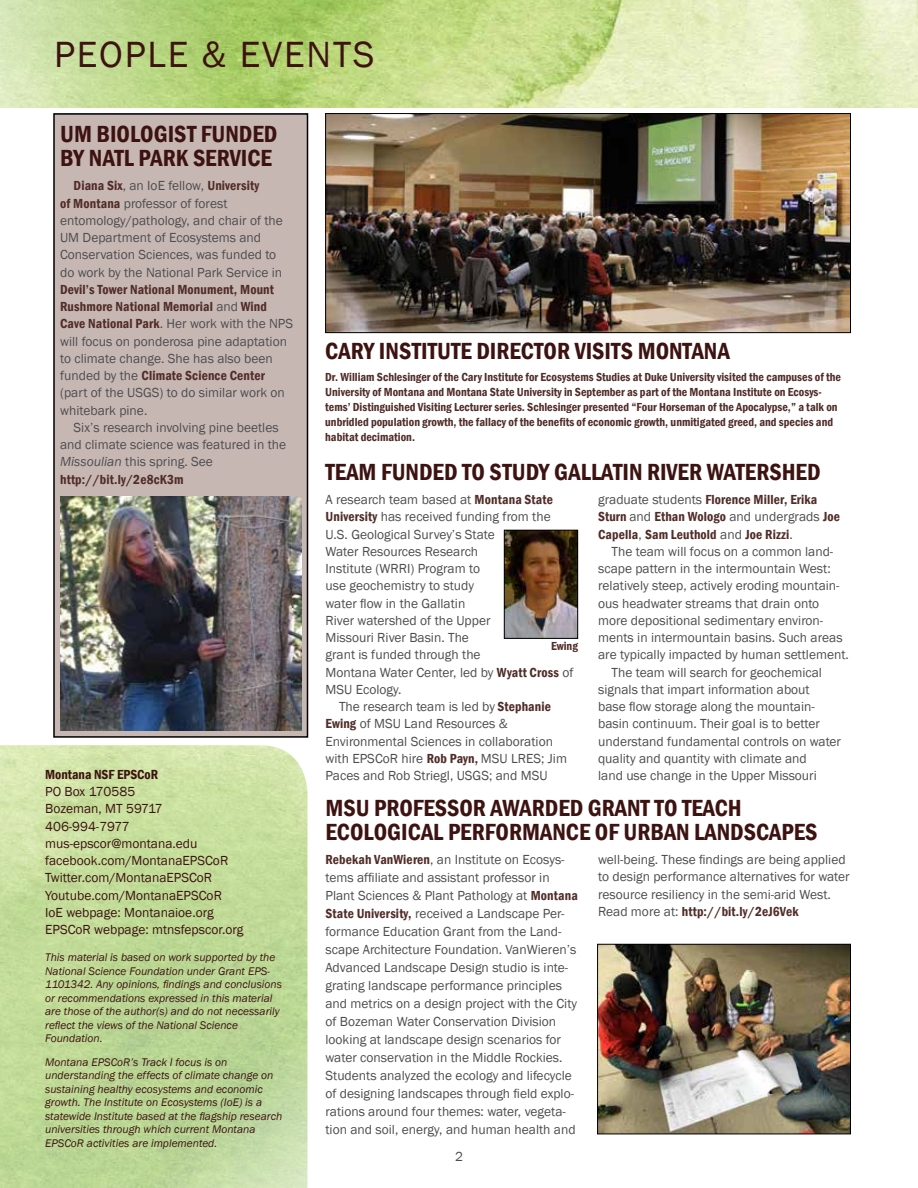
<style>
.page{position:relative;width:918px;height:1188px;background:#fff}
.page>*{position:absolute;margin:0;border:0;box-sizing:border-box;transform-origin:0 0}
.t1{font:37.5px "Franklin Gothic";letter-spacing:.05em;color:#3d1311}
.t2{font:600 condensed 24px/24px "Franklin Gothic";color:#3d1311}
.body_indent{font:13.5px/17.2px "Franklin Gothic";color:#4d4d4f}
.body{font:13.5px/18px "Franklin Gothic";color:#4d4d4f}
.body-2{font:13.5px "Franklin Gothic";color:#3d1311}
.body_indent-2{font:600 condensed 13.5px/17.2px "Franklin Gothic";letter-spacing:.01em;color:#512d29}
.body-3{font:600 condensed 13.5px "Franklin Gothic";color:#3d1311}
.t3{font:600 condensed 12px/15px "Franklin Gothic";color:#512d29}
.body-4{font:italic 11.4px/13.5px "Franklin Gothic";color:#3d1311}
.s1{font-weight:600;font-stretch:condensed;color:#512d29}
.s2{font-style:italic}
.s3{font-weight:400;font-stretch:normal;color:#4d4d4f}
</style>
<div class="page">
<img style="left:0;top:745px;width:308px;height:443px">
<div style="left:54px;top:114px;width:254px;height:623px;background:#c7b7b3"></div>
<div style="left:53px;top:113px;width:255px;height:625px;border:2px solid #000"></div>
<img style="left:327px;top:115px;width:522px;height:216px">
<div style="left:325px;top:113px;width:526px;height:220px;border:1px solid #000"></div>
<img style="left:599px;top:946px;width:250px;height:186px">
<div style="left:597px;top:944px;width:254px;height:190px;border:1px solid #000"></div>
<img style="left:60px;top:497px;width:241px;height:234px">
<img style="left:506px;top:532px;width:70px;height:105px">
<div style="left:504px;top:530px;width:74px;height:109px;border:1px solid #000"></div>
<img style="left:0;top:0;width:918px;height:108px">
<h1 class="t1" style="left:54px;top:31px;width:322px">PEOPLE &amp; EVENTS</h1>
<h2 class="t2" style="left:60px;top:122px;width:219px">UM BIOLOGIST FUNDED<br>BY NATL PARK SERVICE</h2>
<p class="body_indent" style="left:60px;top:177px;width:235px;text-indent:14px"><span class="s1">Diana Six</span>, an IoE fellow, <span class="s1">University<br>of Montana</span> professor of forest entomology/pathology, and chair of the UM Department of Ecosystems and Conservation Sciences, was funded to do work by the National Park Service in <span class="s1">Devil’s Tower National Monument, Mount Rushmore National Memorial</span> and <span class="s1">Wind Cave National Park</span>. Her work with the NPS will focus on ponderosa pine adaptation to climate change. She has also been funded by the <span class="s1">Climate Science Center </span>(part of the USGS) to do similar work on whitebark pine.</p>
<p class="body_indent" style="left:60px;top:419px;width:228px;text-indent:14px">Six’s research involving pine beetles and climate science was featured in the<br><span class="s2">Missoulian</span> this spring. See <span class="s1">http://bit.ly/2e8cK3m</span></p>
<p class="body-3" style="left:45px;top:765px;width:115px">Montana NSF EPSCoR</p>
<p class="body-2" style="left:45px;top:783px;width:92px">PO Box 170585</p>
<p class="body-2" style="left:45px;top:801px;width:119px">Bozeman, MT 59717</p>
<p class="body-2" style="left:45px;top:818px;width:86px">406-994-7977</p>
<p class="body-2" style="left:45px;top:835px;width:154px">mus-epscor@montana.edu</p>
<p class="body-2" style="left:45px;top:852px;width:185px">facebook.com/MontanaEPSCoR</p>
<p class="body-2" style="left:45px;top:870px;width:169px">Twitter.com/MontanaEPSCoR</p>
<p class="body-2" style="left:45px;top:887px;width:178px">Youtube.com/MontanaEPSCoR</p>
<p class="body-2" style="left:45px;top:904px;width:170px">IoE webpage: Montanaioe.org</p>
<p class="body-2" style="left:45px;top:921px;width:200px">EPSCoR webpage: mtnsfepscor.org</p>
<p class="body-4" style="left:45px;top:951px;width:238px">This material is based on work supported by the National Science Foundation under Grant EPS-1101342. Any opinions, findings and conclusions or recommendations expressed in this material are those of the author(s) and do not necessarily reflect the views of the National Science Foundation.</p>
<p class="body-4" style="left:45px;top:1055px;width:239px">Montana EPSCoR’s Track I focus is on understanding the effects of climate change on sustaining healthy ecosystems and economic growth. The Institute on Ecosystems (IoE) is a statewide Institute based at the flagship research universities through which current Montana EPSCoR activities are implemented.</p>
<h2 class="t2" style="left:325px;top:339px;width:406px">CARY INSTITUTE DIRECTOR VISITS MONTANA</h2>
<p class="t3" style="left:325px;top:369px;width:517px">Dr. William Schlesinger of the Cary Institute for Ecosystems Studies at Duke University visited the campuses of the University of Montana and Montana State University in September as part of the Montana Institute on Ecosys&shy;tems’ Distinguished Visiting Lecturer series. Schlesinger presented “Four Horseman of the Apocalypse,” a talk on unbridled population growth, the fallacy of the benefits of economic growth, unmitigated greed, and species and habitat decimation.</p>
<h2 class="t2" style="left:326px;top:460px;width:497px">TEAM FUNDED TO STUDY GALLATIN RIVER WATERSHED</h2>
<p class="body" style="left:326px;top:491px;width:250px;line-height:17.2px">A research team based at <span class="s1">Montana State<br>University</span> has received funding from the<br>U.S. Geological Survey’s State<br>Water Resources Research<br>Institute (WRRI) Program to<br>use geochemistry to study<br>water flow in the Gallatin<br>River watershed of the Upper<br>Missouri River Basin. The<br>grant is funded through the<br>Montana Water Center, led by <span class="s1">Wyatt Cross</span> of<br>MSU Ecology.</p>
<p class="body_indent" style="left:326px;top:698px;width:243px;text-indent:14px">The research team is led by <span class="s1">Stephanie Ewing</span> of MSU Land Resources &amp; Environmental Sciences in collaboration with EPSCoR hire <span class="s1">Rob Payn,</span> MSU LRES; Jim Paces and Rob Striegl, USGS; and MSU</p>
<p class="body_indent-2" style="left:598px;top:491px;width:244px"><span class="s3">graduate students</span> Florence Miller, Erika<br>Sturn <span class="s3">and</span> Ethan Wologo <span class="s3">and undergrads</span> Joe<br>Capella<span class="s3">,</span> Sam Leuthold <span class="s3">and</span> Joe Rizzi<span class="s3">.</span></p>
<p class="body_indent" style="left:598px;top:543px;width:252px;text-indent:14px">The team will focus on a common land&shy;scape pattern in the intermountain West: relatively steep, actively eroding mountain&shy;ous headwater streams that drain onto more depositional sedimentary environ&shy;ments in intermountain basins. Such areas are typically impacted by human settlement.</p>
<p class="body_indent" style="left:598px;top:664px;width:244px;text-indent:14px">The team will search for geochemical signals that impart information about<br>base flow storage along the mountain&shy;basin continuum. Their goal is to better understand fundamental controls on water quality and quantity with climate and<br>land use change in the Upper Missouri</p>
<p class="t3" style="left:551px;top:638px;width:28px">Ewing</p>
<h2 class="t2" style="left:326px;top:796px;width:494px">MSU PROFESSOR AWARDED GRANT TO TEACH<br>ECOLOGICAL PERFORMANCE OF URBAN LANDSCAPES</h2>
<p class="body" style="left:326px;top:851px;width:254px"><span class="s1">Rebekah VanWieren</span>, an Institute on Ecosys&shy;tems affiliate and assistant professor in Plant Sciences &amp; Plant Pathology at <span class="s1">Montana State University,</span> received a Landscape Per&shy;formance Education Grant from the Land&shy;scape Architecture Foundation. VanWieren’s Advanced Landscape Design studio is inte&shy;grating landscape performance principles and metrics on a design project with the City of Bozeman Water Conservation Division looking at landscape design scenarios for water conservation in the Middle Rockies.<br>Students analyzed the ecology and lifecycle of designing landscapes through field explo&shy;rations around four themes: water, vegeta&shy;tion and soil, energy, and human health and</p>
<p class="body" style="left:598px;top:851px;width:253px;line-height:17.2px">well-being. These findings are being applied to design performance alternatives for water resource resiliency in the semi-arid West.<br>Read more at: <span class="s1">http://bit.ly/2eJ6Vek</span></p>
<p class="body" style="left:455px;top:1148px;width:9px">2</p>
</div>
